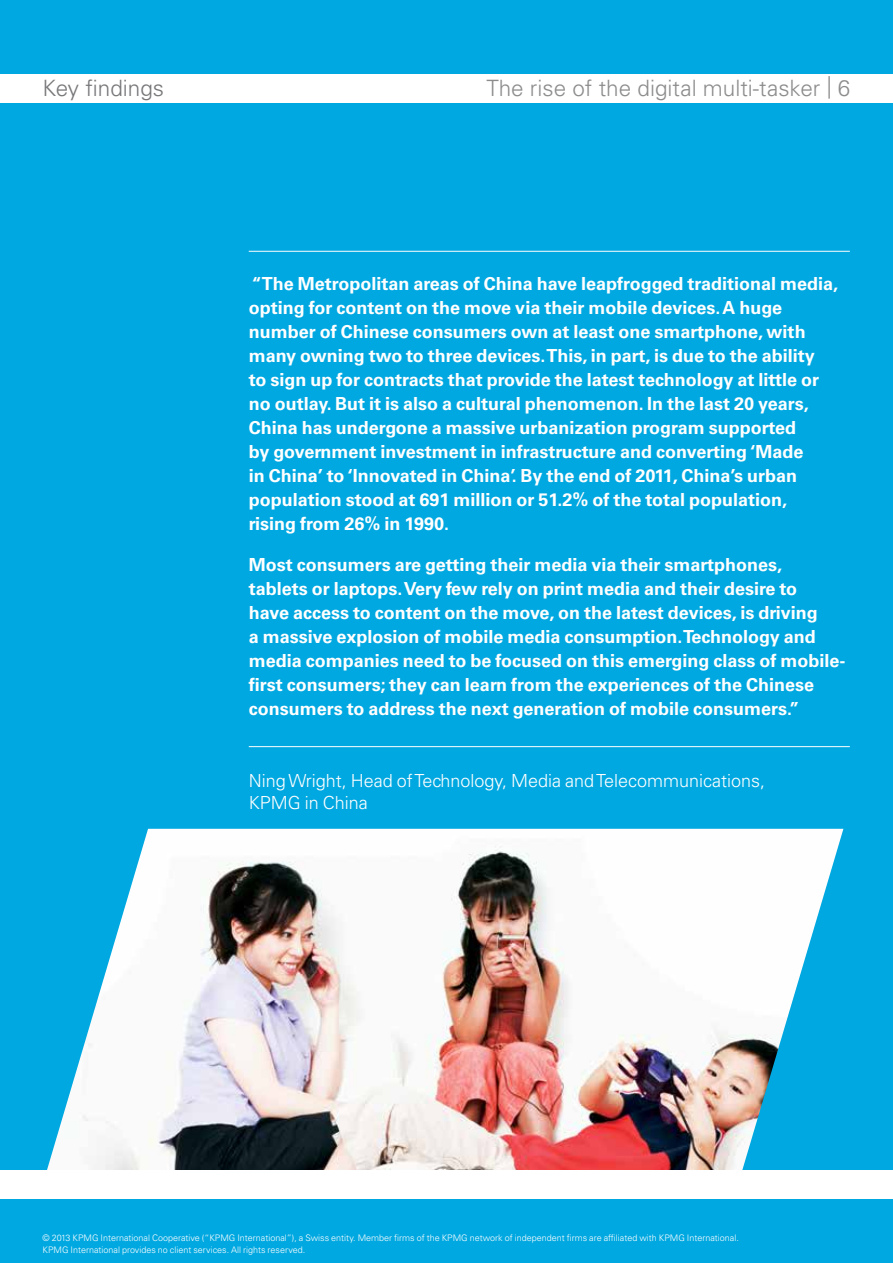
<style>
.page{position:relative;width:893px;height:1263px;background:#00a8e1}
.page>*{position:absolute;margin:0;border:0;box-sizing:border-box;transform-origin:0 0}
.t1{font:300 22.5px "Univers LT Std";color:#8c8c8c}
.t2{font:300 22.5px "Univers LT Std";color:#77777a}
.t3{font:700 18px/24px "Univers LT Std";color:#fff}
.t4{font:300 18px/22.5px "Univers LT Std";color:#fff}
.t5{font:300 9px/12px "Univers LT Std";color:#fff}
</style>
<div class="page">
<img style="left:47px;top:829px;width:796px;height:341px">
<div style="left:0;top:74px;width:893px;height:29px;background:#fff"></div>
<hr style="left:249px;top:251px;width:601px;height:1px;background:#fff">
<hr style="left:249px;top:746px;width:601px;height:1px;background:#fff">
<div style="left:0;top:1170px;width:893px;height:29px;background:#fff"></div>
<p class="t2" style="left:43px;top:75px;width:123px">Key findings</p>
<p class="t1" style="left:487px;top:75px;width:365px">The rise of the digital multi-tasker | 6</p>
<p class="t3" style="left:249px;top:272px;width:591px">“The Metropolitan areas of China have leapfrogged traditional media, opting for content on the move via their mobile devices. A huge number of Chinese consumers own at least one smartphone, with many owning two to three devices. This, in part, is due to the ability<br>to sign up for contracts that provide the latest technology at little or no outlay. But it is also a cultural phenomenon. In the last 20 years, China has undergone a massive urbanization program supported<br>by government investment in infrastructure and converting ‘Made<br>in China’ to ‘Innovated in China’. By the end of 2011, China’s urban population stood at 691 million or 51.2% of the total population, rising from 26% in 1990.</p>
<p class="t3" style="left:249px;top:553px;width:598px">Most consumers are getting their media via their smartphones, tablets or laptops. Very few rely on print media and their desire to<br>have access to content on the move, on the latest devices, is driving<br>a massive explosion of mobile media consumption. Technology and media companies need to be focused on this emerging class of mobile&shy;first consumers; they can learn from the experiences of the Chinese consumers to address the next generation of mobile consumers.”</p>
<p class="t4" style="left:249px;top:769px;width:518px">Ning Wright, Head of Technology, Media and Telecommunications,<br>KPMG in China</p>
<p class="t5" style="left:43px;top:1232px;width:698px">© 2013 KPMG International Cooperative (“KPMG International”), a Swiss entity. Member firms of the KPMG network of independent firms are affiliated with KPMG International.<br>KPMG International provides no client services. All rights reserved.</p>
</div>
